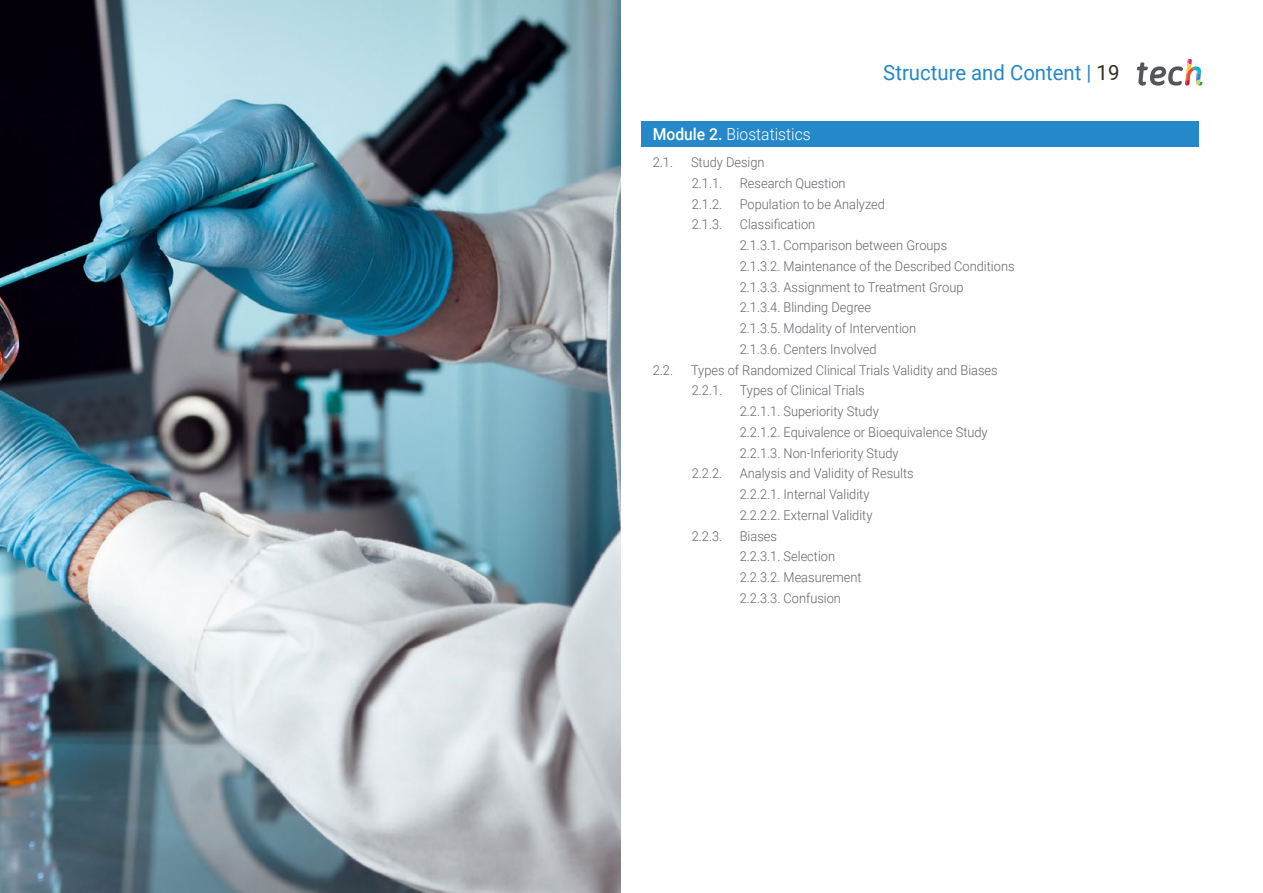
<style>
.page{position:relative;width:1263px;height:893px;background:#fff}
.page>*{position:absolute;margin:0;border:0;box-sizing:border-box;transform-origin:0 0}
.t1{font:21px "Roboto";color:#2488c9}
.t2{font:300 16.5px "Roboto";color:#fff;scale:.95 1}
.t3{font:300 13.5px/20.7px "Roboto";color:#61646a;scale:.95 1}
.s1{font-weight:500}
.s2{color:#312e20}
</style>
<div class="page">
<div style="left:642px;top:121px;width:557px;height:25px;background:#2488c9"></div>
<img style="left:0;top:0;width:621px;height:893px">
<svg style="left:1137px;top:59px;width:65px;height:27px"></svg>
<p class="t2" style="left:653px;top:123px;width:168px"><span class="s1">Module 2.</span> Biostatistics</p>
<p class="t3" style="left:653px;top:151px;width:23px">2.1.</p>
<p class="t3" style="left:691px;top:151px;width:79px">Study Design<br>2.1.1.</p>
<p class="t3" style="left:740px;top:172px;width:113px">Research Question</p>
<h1 class="t1" style="left:883px;top:57px;width:238px">Structure and Content | <span class="s2">19</span></h1>
<p class="t3" style="left:692px;top:193px;width:34px">2.1.2.</p>
<p class="t3" style="left:740px;top:193px;width:154px">Population to be Analyzed</p>
<p class="t3" style="left:692px;top:214px;width:34px">2.1.3.</p>
<p class="t3" style="left:740px;top:214px;width:291px">Classification<br>2.1.3.1. Comparison between Groups<br>2.1.3.2. Maintenance of the Described Conditions 2.1.3.3. Assignment to Treatment Group<br>2.1.3.4. Blinding Degree<br>2.1.3.5. Modality of Intervention<br>2.1.3.6. Centers Involved</p>
<p class="t3" style="left:653px;top:359px;width:23px">2.2.</p>
<p class="t3" style="left:691px;top:359px;width:324px">Types of Randomized Clinical Trials Validity and Biases<br>2.2.1.</p>
<p class="t3" style="left:740px;top:380px;width:262px">Types of Clinical Trials<br>2.2.1.1. Superiority Study<br>2.2.1.2. Equivalence or Bioequivalence Study 2.2.1.3. Non-Inferiority Study</p>
<p class="t3" style="left:692px;top:463px;width:34px">2.2.2.</p>
<p class="t3" style="left:740px;top:463px;width:185px">Analysis and Validity of Results<br>2.2.2.1. Internal Validity<br>2.2.2.2. External Validity</p>
<p class="t3" style="left:692px;top:525px;width:34px">2.2.3.</p>
<p class="t3" style="left:740px;top:525px;width:130px">Biases<br>2.2.3.1. Selection<br>2.2.3.2. Measurement<br>2.2.3.3. Confusion</p>
</div>
